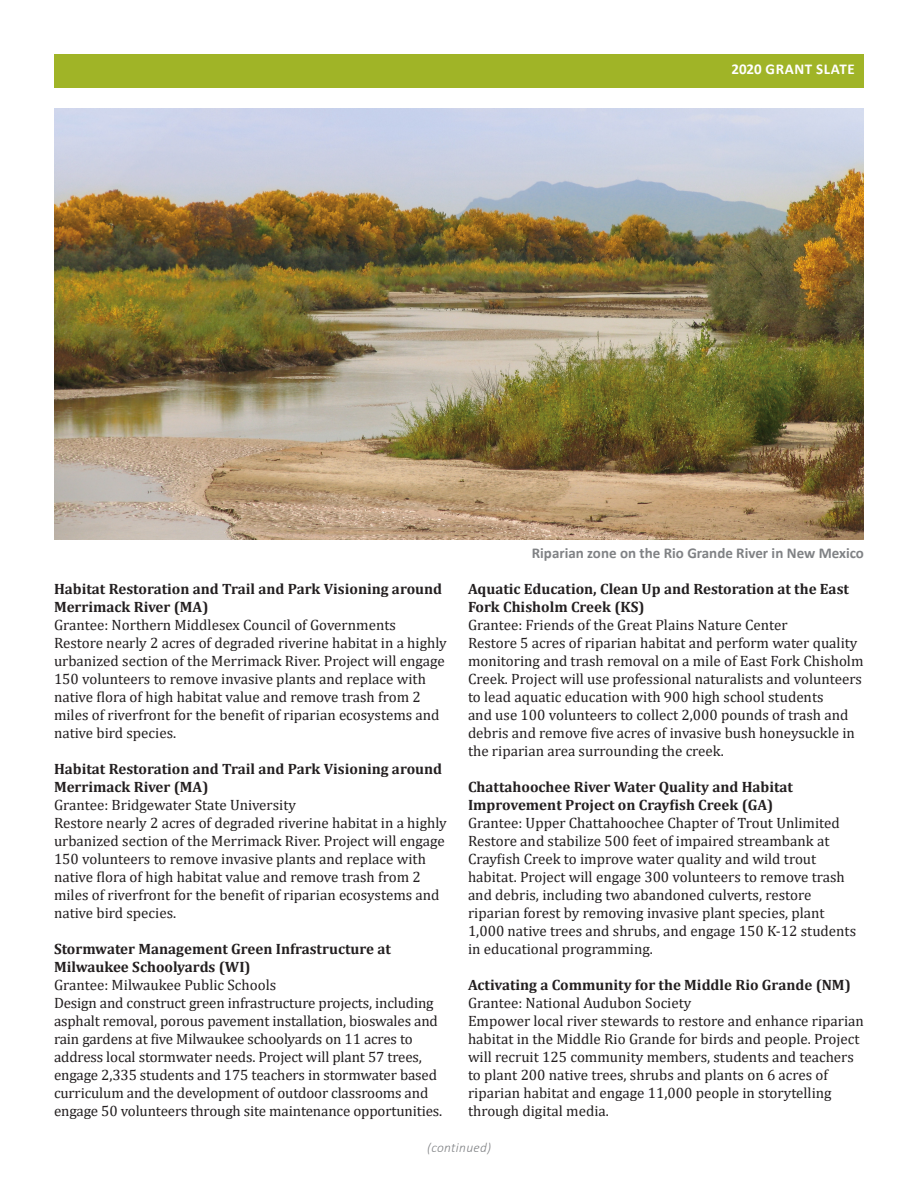
<style>
.page{position:relative;width:918px;height:1188px;background:#fff}
.page>*{position:absolute;margin:0;border:0;box-sizing:border-box;transform-origin:0 0}
.t1{font:15px/18px "Cambria";color:#231f20}
.t2{font:700 15px/18px "Cambria";color:#231f20}
.t3{font:700 15px "Calibri";color:#808285}
.t4{font:700 15px "Calibri";letter-spacing:.04em;color:#fff}
.t5{font:italic 300 13.5px "Calibri";letter-spacing:.02em;color:#808285}
</style>
<div class="page">
<div style="left:54px;top:54px;width:810px;height:33px;background:#a0b427"></div>
<img style="left:54px;top:108px;width:810px;height:432px">
<p class="t4" style="left:731px;top:59px;width:125px">2020 GRANT SLATE</p>
<p class="t2" style="left:54px;top:579px;width:390px">Habitat Restoration and Trail and Park Visioning around<br>Merrimack River (MA)</p>
<p class="t1" style="left:54px;top:616px;width:343px">Grantee: Northern Middlesex Council of Governments</p>
<p class="t1" style="left:54px;top:634px;width:394px">Restore nearly 2 acres of degraded riverine habitat in a highly urbanized section of the Merrimack River. Project will engage 150 volunteers to remove invasive plants and replace with native flora of high habitat value and remove trash from 2 miles of riverfront for the benefit of riparian ecosystems and native bird species.</p>
<p class="t2" style="left:54px;top:759px;width:390px">Habitat Restoration and Trail and Park Visioning around<br>Merrimack River (MA)</p>
<p class="t1" style="left:54px;top:796px;width:244px">Grantee: Bridgewater State University</p>
<p class="t1" style="left:54px;top:814px;width:394px">Restore nearly 2 acres of degraded riverine habitat in a highly urbanized section of the Merrimack River. Project will engage 150 volunteers to remove invasive plants and replace with native flora of high habitat value and remove trash from 2 miles of riverfront for the benefit of riparian ecosystems and native bird species.</p>
<p class="t2" style="left:54px;top:939px;width:338px">Stormwater Management Green Infrastructure at<br>Milwaukee Schoolyards (WI)</p>
<p class="t1" style="left:54px;top:976px;width:224px">Grantee: Milwaukee Public Schools</p>
<p class="t1" style="left:54px;top:994px;width:390px">Design and construct green infrastructure projects, including asphalt removal, porous pavement installation, bioswales and rain gardens at five Milwaukee schoolyards on 11 acres to address local stormwater needs. Project will plant 57 trees, engage 2,335 students and 175 teachers in stormwater based curriculum and the development of outdoor classrooms and engage 50 volunteers through site maintenance opportunities.</p>
<p class="t3" style="left:532px;top:542px;width:334px">Riparian zone on the Rio Grande River in New Mexico</p>
<p class="t2" style="left:468px;top:579px;width:383px">Aquatic Education, Clean Up and Restoration at the East<br>Fork Chisholm Creek (KS)</p>
<p class="t1" style="left:468px;top:616px;width:321px">Grantee: Friends of the Great Plains Nature Center</p>
<p class="t1" style="left:468px;top:634px;width:397px">Restore 5 acres of riparian habitat and perform water quality monitoring and trash removal on a mile of East Fork Chisholm Creek. Project will use professional naturalists and volunteers to lead aquatic education with 900 high school students<br>and use 100 volunteers to collect 2,000 pounds of trash and debris and remove five acres of invasive bush honeysuckle in the riparian area surrounding the creek.</p>
<p class="t2" style="left:468px;top:777px;width:327px">Chattahoochee River Water Quality and Habitat<br>Improvement Project on Crayfish Creek (GA)</p>
<p class="t1" style="left:468px;top:814px;width:373px">Grantee: Upper Chattahoochee Chapter of Trout Unlimited</p>
<p class="t1" style="left:468px;top:832px;width:390px">Restore and stabilize 500 feet of impaired streambank at Crayfish Creek to improve water quality and wild trout habitat. Project will engage 300 volunteers to remove trash and debris, including two abandoned culverts, restore riparian forest by removing invasive plant species, plant 1,000 native trees and shrubs, and engage 150 K-12 students in educational programming.</p>
<p class="t2" style="left:468px;top:975px;width:384px">Activating a Community for the Middle Rio Grande (NM)</p>
<p class="t1" style="left:468px;top:994px;width:225px">Grantee: National Audubon Society</p>
<p class="t1" style="left:468px;top:1012px;width:398px">Empower local river stewards to restore and enhance riparian habitat in the Middle Rio Grande for birds and people. Project will recruit 125 community members, students and teachers to plant 200 native trees, shrubs and plants on 6 acres of riparian habitat and engage 11,000 people in storytelling through digital media.</p>
<p class="t5" style="left:427px;top:1139px;width:66px">(continued)</p>
</div>
